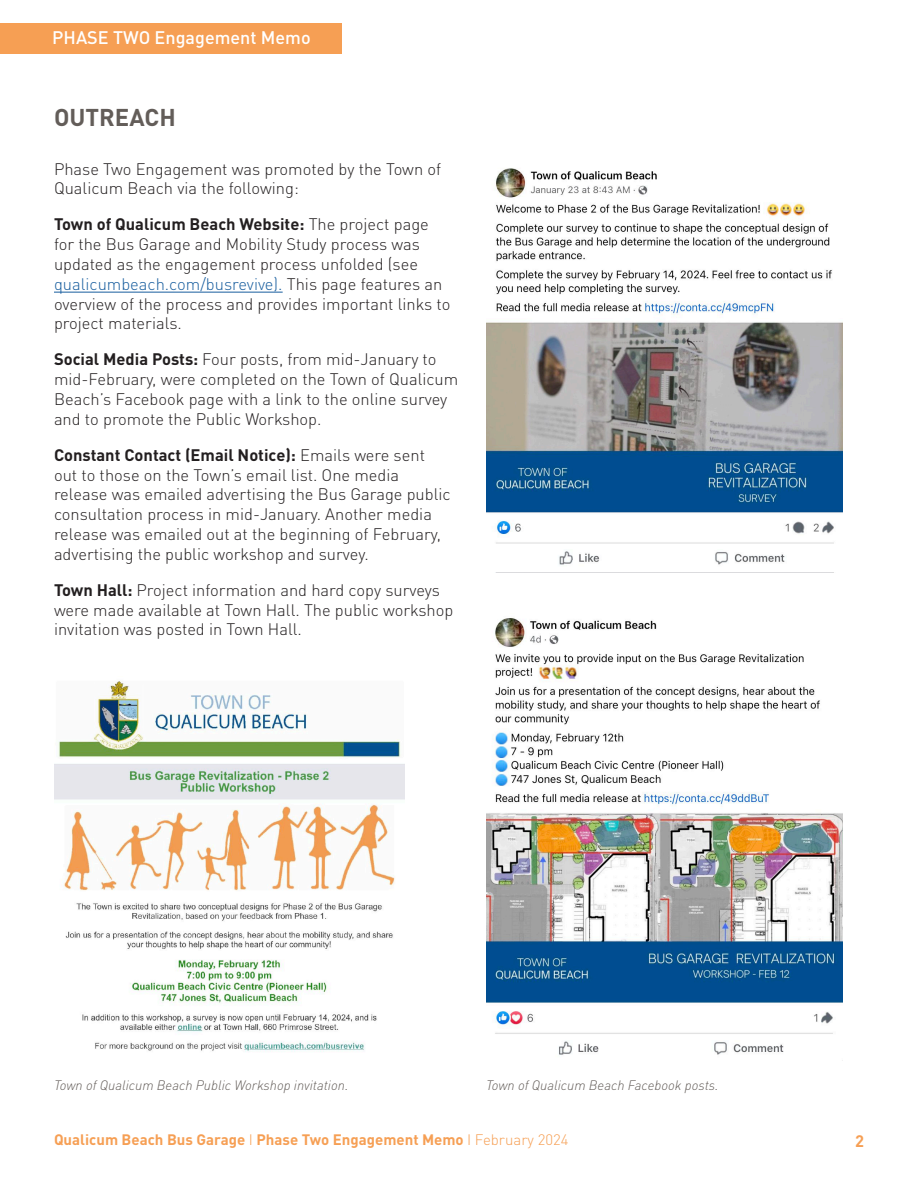
<style>
.page{position:relative;width:918px;height:1188px;background:#fff}
.page>*{position:absolute;margin:0;border:0;box-sizing:border-box;transform-origin:0 0}
.Heading{font:700 24px "DINOT";color:#635d59}
.t1{font:500 18px "DINOT";color:#fff}
.Body_-_basic{font:300 16.5px/19.8px "DINOT";color:#231f20}
.t2{font:700 16.5px "DINOT";color:#f69f54}
.t3{font:700 15px "DINOT";color:#f69f54}
.Quotes{font:italic 300 13.5px "DINOT";color:#635d59}
.s1{font-weight:700}
.s2{color:#175d9e}
.s3{font-weight:300}
</style>
<div class="page">
<div style="left:0;top:24px;width:341px;height:30px;background:#f69f54"></div>
<img style="left:486px;top:618px;width:356px;height:437px">
<img style="left:486px;top:168px;width:356px;height:397px">
<hr style="left:54px;top:292px;width:229px;height:1px;background:#175d9e">
<img style="left:54px;top:681px;width:351px;height:371px">
<p class="t1" style="left:52px;top:26px;width:260px">PHASE TWO Engagement Memo</p>
<p class="Heading" style="left:54px;top:102px;width:123px">OUTREACH</p>
<p class="Body_-_basic" style="left:54px;top:159px;width:389px">Phase Two Engagement was promoted by the Town of<br>Qualicum Beach via the following:</p>
<p class="Body_-_basic" style="left:54px;top:214px;width:398px"><span class="s1">Town of Qualicum Beach Website:</span> The project page for the Bus Garage and Mobility Study process was updated as the engagement process unfolded (see <span class="s2">qualicumbeach.com/busrevive).</span> This page features an overview of the process and provides important links to project materials.</p>
<p class="Body_-_basic" style="left:54px;top:349px;width:406px"><span class="s1">Social Media Posts:</span> Four posts, from mid-January to mid-February, were completed on the Town of Qualicum Beach’s Facebook page with a link to the online survey and to promote the Public Workshop.</p>
<p class="Body_-_basic" style="left:54px;top:445px;width:398px"><span class="s1">Constant Contact (Email Notice):</span> Emails were sent out to those on the Town’s email list. One media release was emailed advertising the Bus Garage public consultation process in mid-January. Another media release was emailed out at the beginning of February, advertising the public workshop and survey.</p>
<p class="Body_-_basic" style="left:54px;top:580px;width:401px"><span class="s1">Town Hall:</span> Project information and hard copy surveys were made available at Town Hall. The public workshop invitation was posted in Town Hall.</p>
<p class="Quotes" style="left:54px;top:1077px;width:296px">Town of Qualicum Beach Public Workshop invitation.</p>
<p class="Quotes" style="left:486px;top:1077px;width:234px">Town of Qualicum Beach Facebook posts.</p>
<p class="t3" style="left:54px;top:1130px;width:516px">Qualicum Beach Bus Garage <span class="s3">I</span> Phase Two Engagement Memo <span class="s3">I February 2024</span></p>
<p class="t2" style="left:855px;top:1130px;width:10px">2</p>
</div>
